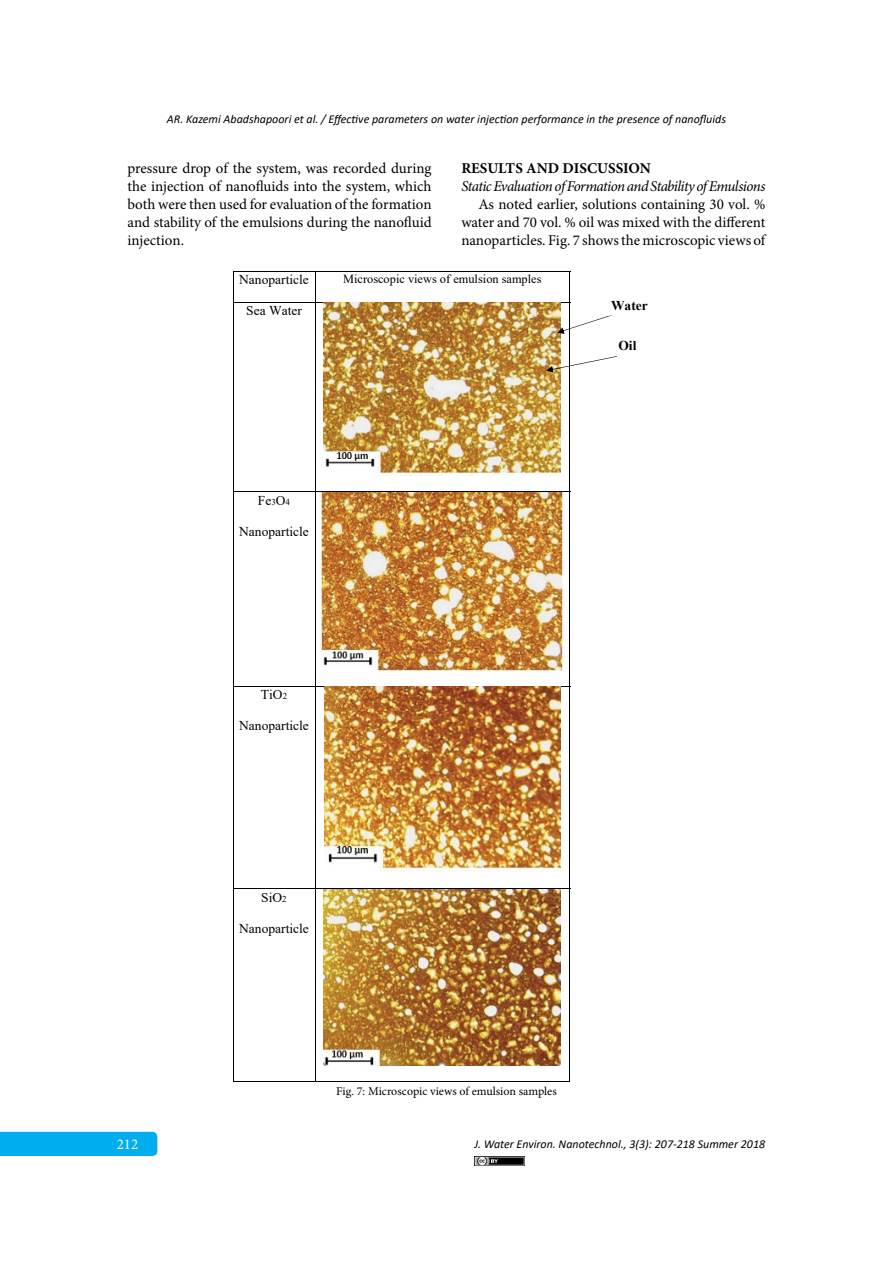
<style>
.page{position:relative;width:893px;height:1263px;background:#fff}
.page>*{position:absolute;margin:0;border:0;box-sizing:border-box;transform-origin:0 0}
.t1{font:15px/18px "Minion Pro";color:#000;text-align:justify}
.t2{font:italic 15px "Minion Pro";letter-spacing:-.04em;color:#000}
.t3{font:700 15px "Minion Pro";color:#000}
.t4{font:15px "Minion Pro";color:#fff}
.t5{font:13.5px "Times New Roman";color:#000}
.t6{font:700 13.5px "Times New Roman";color:#000}
.t7{font:12.3px "Times New Roman";color:#000}
.t8{font:italic 12px "Calibri";color:#000}
.t9{font:12px "Minion Pro";color:#000}
.s1{font-size:9px}
.s2{font-weight:700}
</style>
<div class="page">
<div style="left:0;top:1132px;width:157px;height:24px;background:#00aeef"></div>
<img style="left:474px;top:1156px;width:51px;height:9px">
<hr style="left:233px;top:271px;width:337px;height:1px;background:#000">
<hr style="left:233px;top:271px;width:1px;height:31px;background:#000">
<hr style="left:315px;top:271px;width:1px;height:31px;background:#000">
<hr style="left:570px;top:271px;width:1px;height:31px;background:#000">
<hr style="left:233px;top:302px;width:337px;height:1px;background:#000">
<hr style="left:233px;top:303px;width:1px;height:189px;background:#000">
<hr style="left:315px;top:303px;width:1px;height:189px;background:#000">
<hr style="left:570px;top:303px;width:1px;height:189px;background:#000">
<hr style="left:233px;top:492px;width:337px;height:1px;background:#000">
<hr style="left:233px;top:492px;width:1px;height:194px;background:#000">
<hr style="left:315px;top:492px;width:1px;height:194px;background:#000">
<hr style="left:570px;top:492px;width:1px;height:194px;background:#000">
<hr style="left:233px;top:686px;width:337px;height:1px;background:#000">
<hr style="left:233px;top:686px;width:1px;height:203px;background:#000">
<hr style="left:315px;top:686px;width:1px;height:203px;background:#000">
<hr style="left:570px;top:686px;width:1px;height:203px;background:#000">
<hr style="left:233px;top:889px;width:337px;height:1px;background:#000">
<hr style="left:233px;top:889px;width:1px;height:193px;background:#000">
<hr style="left:233px;top:1081px;width:82px;height:1px;background:#000">
<hr style="left:315px;top:889px;width:1px;height:193px;background:#000">
<hr style="left:315px;top:1081px;width:255px;height:1px;background:#000">
<hr style="left:570px;top:889px;width:1px;height:193px;background:#000">
<img style="left:324px;top:303px;width:236px;height:173px">
<img style="left:321px;top:492px;width:242px;height:179px">
<img style="left:324px;top:686px;width:236px;height:186px">
<img style="left:324px;top:889px;width:236px;height:176px">
<svg style="left:546px;top:356px;width:71px;height:17px"></svg>
<svg style="left:557px;top:292px;width:56px;height:42px"></svg>
<div style="left:590px;top:333px;width:75px;height:22px;background:#fff"></div>
<p class="t8" style="left:167px;top:111px;width:561px">AR. Kazemi Abadshapoori et al. / Effective parameters on water injection performance in the presence of nanofluids</p>
<p class="t1" style="left:128px;top:159px;width:306px">pressure drop of the system, was recorded during the injection of nanofluids into the system, which both were then used for evaluation of the formation and stability of the emulsions during the nanofluid injection.</p>
<p class="t3" style="left:461px;top:157px;width:191px">RESULTS AND DISCUSSION</p>
<p class="t2" style="left:461px;top:175px;width:306px">Static Evaluation of Formation and Stability of Emulsions</p>
<p class="t1" style="left:461px;top:195px;width:306px;text-indent:17px">As noted earlier, solutions containing 30 vol. % water and 70 vol. % oil was mixed with the different nanoparticles. Fig. 7 shows the microscopic views of</p>
<p class="t5" style="left:239px;top:270px;width:71px">Nanoparticle</p>
<p class="t7" style="left:343px;top:270px;width:200px">Microscopic views of emulsion samples</p>
<p class="t5" style="left:246px;top:301px;width:57px">Sea Water</p>
<p class="t5" style="left:258px;top:491px;width:34px">Fe<span class="s1">3</span>O<span class="s1">4</span></p>
<p class="t5" style="left:239px;top:522px;width:71px">Nanoparticle</p>
<p class="t5" style="left:261px;top:685px;width:28px">TiO<span class="s1">2</span></p>
<p class="t5" style="left:239px;top:716px;width:71px">Nanoparticle</p>
<p class="t5" style="left:261px;top:887px;width:27px">SiO<span class="s1">2</span></p>
<p class="t5" style="left:239px;top:918px;width:71px">Nanoparticle</p>
<p class="t6" style="left:611px;top:295px;width:38px">Water</p>
<p class="t6" style="left:618px;top:336px;width:19px">Oil</p>
<p class="t4" style="left:117px;top:1134px;width:23px">212</p>
<p class="t5" style="left:359px;top:1080px;width:257px"><span class="s2">Fig. 7.</span> Microscopic views of emulsion samples</p>
<p class="t9" style="left:336px;top:1083px;width:222px">Fig. 7: Microscopic views of emulsion samples</p>
<p class="t8" style="left:474px;top:1136px;width:292px">J. Water Environ. Nanotechnol., 3(3): 207-218 Summer 2018</p>
</div>
